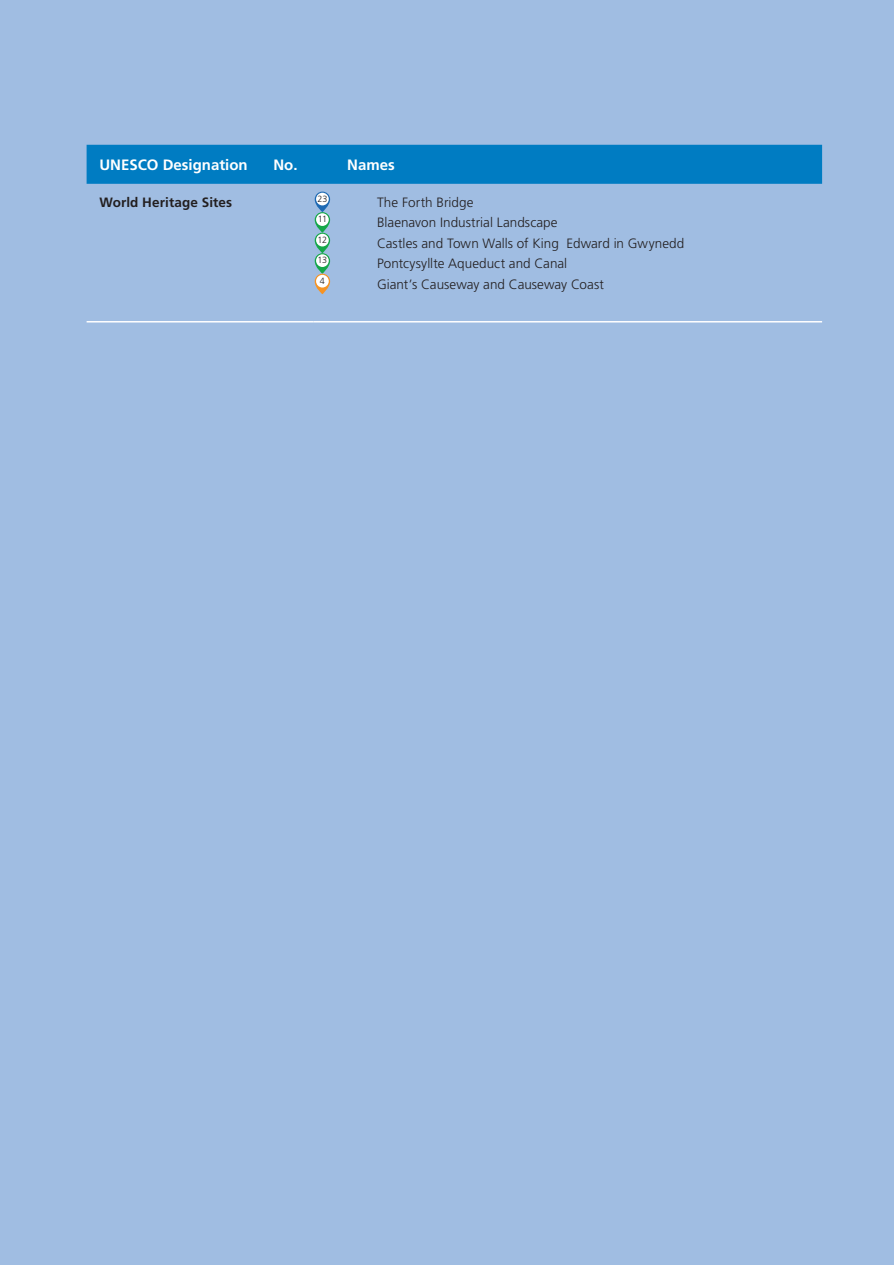
<style>
.page{position:relative;width:894px;height:1265px;background:#fff}
.page>*{position:absolute;margin:0;border:0;box-sizing:border-box;transform-origin:0 0}
.t1{font:700 15px "Frutiger LT Std";color:#fff}
.t2{font:300 13.5px/20.4px "Frutiger LT Std";color:#231f20}
.t3{font:700 13.5px "Frutiger LT Std";letter-spacing:.01em;color:#231f20}
.t4{font:300 9px "Frutiger LT Std";letter-spacing:-.045em;color:#231f20}
</style>
<div class="page">
<div style="left:0;top:0;width:894px;height:1264px;background:#a0bde2"></div>
<div style="left:87px;top:145px;width:735px;height:39px;background:#007cc2"></div>
<hr style="left:87px;top:321px;width:175px;height:1px;background:#fff">
<hr style="left:262px;top:321px;width:51px;height:1px;background:#fff">
<hr style="left:313px;top:321px;width:509px;height:1px;background:#fff">
<svg style="left:315px;top:192px;width:15px;height:20px"></svg>
<div style="left:316px;top:193px;width:13px;height:12px;background:#fff;border-radius:50%"></div>
<svg style="left:315px;top:212px;width:15px;height:21px"></svg>
<div style="left:316px;top:213px;width:13px;height:13px;background:#fff;border-radius:50%"></div>
<svg style="left:315px;top:233px;width:15px;height:20px"></svg>
<div style="left:316px;top:234px;width:13px;height:12px;background:#fff;border-radius:50%"></div>
<svg style="left:315px;top:253px;width:15px;height:21px"></svg>
<div style="left:316px;top:254px;width:13px;height:13px;background:#fff;border-radius:50%"></div>
<svg style="left:315px;top:274px;width:15px;height:20px"></svg>
<div style="left:316px;top:275px;width:13px;height:12px;background:#fff;border-radius:50%"></div>
<p class="t1" style="left:99px;top:156px;width:150px">UNESCO Designation</p>
<p class="t1" style="left:273px;top:156px;width:26px">No.</p>
<p class="t1" style="left:347px;top:156px;width:49px">Names</p>
<p class="t3" style="left:99px;top:194px;width:134px">World Heritage Sites</p>
<p class="t2" style="left:377px;top:192px;width:309px">The Forth Bridge<br>Blaenavon Industrial Landscape<br>Castles and Town Walls of King Edward in Gwynedd Pontcysyllte Aqueduct and Canal<br>Giant’s Causeway and Causeway Coast</p>
<p class="t4" style="left:317px;top:193px;width:12px">23</p>
<p class="t4" style="left:318px;top:214px;width:11px">11</p>
<p class="t4" style="left:318px;top:234px;width:11px">12</p>
<p class="t4" style="left:318px;top:255px;width:11px">13</p>
<p class="t4" style="left:320px;top:275px;width:7px">4</p>
</div>
